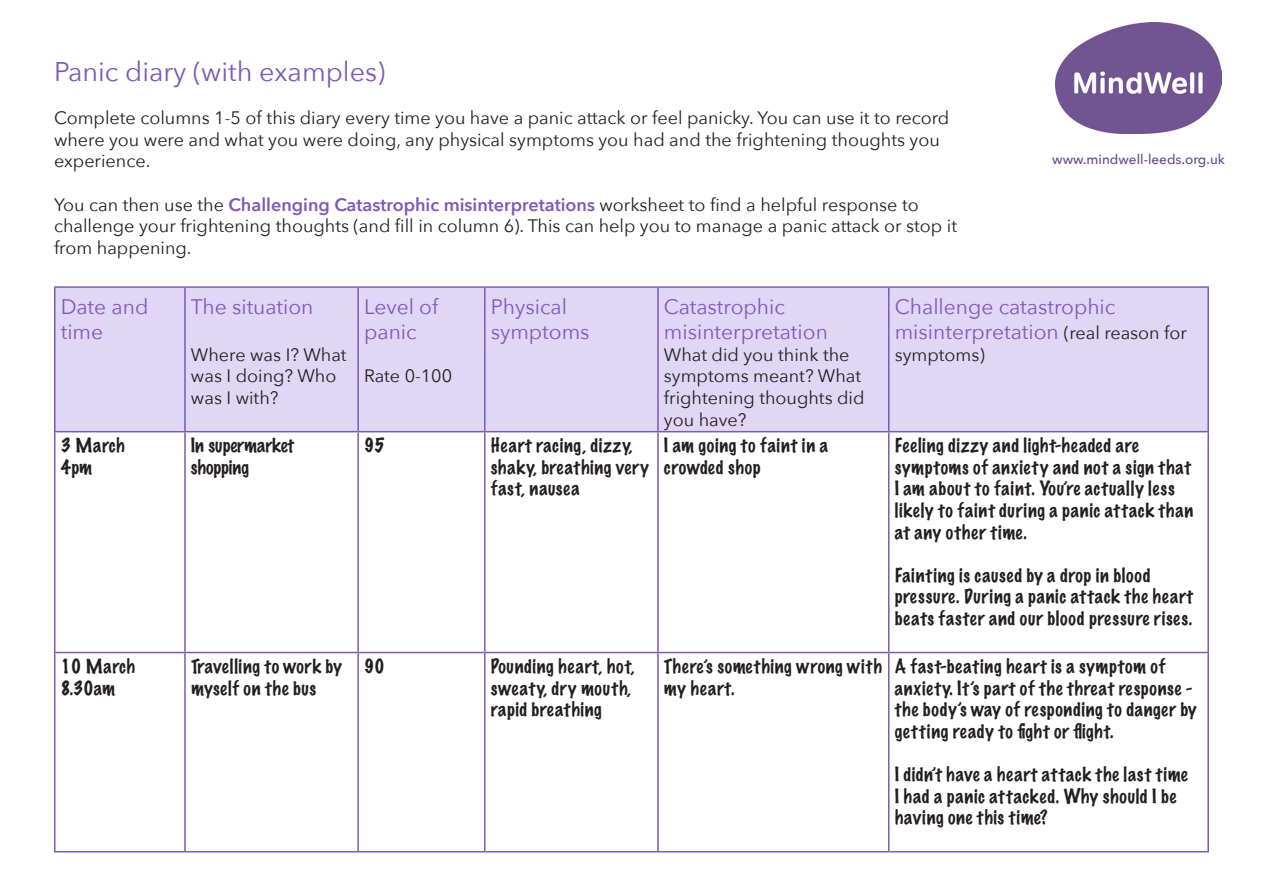
<style>
.page{position:relative;width:1263px;height:893px;background:#fff}
.page>*{position:absolute;margin:0;border:0;box-sizing:border-box;transform-origin:0 0}
.t1{font:27px "Avenir Next";color:#7d59b8}
.t2{font:21px/25.2px "Avenir Next";color:#7d59b8}
.t3{font:21px/25.2px "Avenir Next";color:#7e59b8}
.t4{font:100 18px/21.6px "Marker Felt";letter-spacing:.04em;color:#231f20}
.t5{font:18px/21.6px "Avenir Next";color:#231f20}
.t6{font:100 18px/21.6px "Marker Felt";color:#231f20}
.t7{font:500 13.5px "Avenir Next";color:#644e8e}
.s1{font-weight:600;color:#7d59b8}
.s2{font-size:18px;color:#231f20}
</style>
<div class="page">
<img style="left:1055px;top:23px;width:167px;height:110px">
<div style="left:56px;top:288px;width:1151px;height:143px;background:#e0d6f5"></div>
<hr style="left:54px;top:286px;width:131px;height:2px;background:#7d59b8">
<hr style="left:54px;top:288px;width:2px;height:143px;background:#7d59b8">
<hr style="left:185px;top:286px;width:173px;height:2px;background:#7d59b8">
<hr style="left:184px;top:288px;width:2px;height:143px;background:#7d59b8">
<hr style="left:358px;top:286px;width:127px;height:2px;background:#7d59b8">
<hr style="left:357px;top:288px;width:2px;height:143px;background:#7d59b8">
<hr style="left:485px;top:286px;width:173px;height:2px;background:#7d59b8">
<hr style="left:484px;top:288px;width:1px;height:143px;background:#7d59b8">
<hr style="left:658px;top:286px;width:231px;height:2px;background:#7d59b8">
<hr style="left:657px;top:288px;width:2px;height:143px;background:#7d59b8">
<hr style="left:889px;top:286px;width:320px;height:2px;background:#7d59b8">
<hr style="left:888px;top:288px;width:1px;height:143px;background:#7d59b8">
<hr style="left:1207px;top:288px;width:2px;height:143px;background:#7d59b8">
<hr style="left:54px;top:431px;width:131px;height:1px;background:#7d59b8">
<hr style="left:54px;top:432px;width:2px;height:220px;background:#7d59b8">
<hr style="left:185px;top:431px;width:173px;height:1px;background:#7d59b8">
<hr style="left:184px;top:432px;width:2px;height:220px;background:#7d59b8">
<hr style="left:358px;top:431px;width:127px;height:1px;background:#7d59b8">
<hr style="left:357px;top:432px;width:2px;height:220px;background:#7d59b8">
<hr style="left:485px;top:431px;width:173px;height:1px;background:#7d59b8">
<hr style="left:484px;top:432px;width:1px;height:220px;background:#7d59b8">
<hr style="left:658px;top:431px;width:231px;height:1px;background:#7d59b8">
<hr style="left:657px;top:432px;width:2px;height:220px;background:#7d59b8">
<hr style="left:889px;top:431px;width:320px;height:1px;background:#7d59b8">
<hr style="left:888px;top:432px;width:1px;height:220px;background:#7d59b8">
<hr style="left:1207px;top:432px;width:2px;height:220px;background:#7d59b8">
<hr style="left:54px;top:652px;width:131px;height:1px;background:#7d59b8">
<hr style="left:54px;top:653px;width:2px;height:198px;background:#7d59b8">
<hr style="left:185px;top:652px;width:173px;height:1px;background:#7d59b8">
<hr style="left:184px;top:653px;width:2px;height:198px;background:#7d59b8">
<hr style="left:358px;top:652px;width:127px;height:1px;background:#7d59b8">
<hr style="left:357px;top:653px;width:2px;height:198px;background:#7d59b8">
<hr style="left:485px;top:652px;width:173px;height:1px;background:#7d59b8">
<hr style="left:484px;top:653px;width:1px;height:198px;background:#7d59b8">
<hr style="left:658px;top:652px;width:231px;height:1px;background:#7d59b8">
<hr style="left:657px;top:653px;width:2px;height:198px;background:#7d59b8">
<hr style="left:889px;top:652px;width:320px;height:1px;background:#7d59b8">
<hr style="left:888px;top:653px;width:1px;height:198px;background:#7d59b8">
<hr style="left:1207px;top:653px;width:2px;height:198px;background:#7d59b8">
<hr style="left:54px;top:851px;width:131px;height:1px;background:#7d59b8">
<hr style="left:185px;top:851px;width:173px;height:1px;background:#7d59b8">
<hr style="left:358px;top:851px;width:127px;height:1px;background:#7d59b8">
<hr style="left:485px;top:851px;width:173px;height:1px;background:#7d59b8">
<hr style="left:658px;top:851px;width:231px;height:1px;background:#7d59b8">
<hr style="left:889px;top:851px;width:320px;height:1px;background:#7d59b8">
<p class="t1" style="left:54px;top:49px;width:333px">Panic diary (with examples)</p>
<p class="t5" style="left:54px;top:106px;width:897px">Complete columns 1-5 of this diary every time you have a panic attack or feel panicky. You can use it to record where you were and what you were doing, any physical symptoms you had and the frightening thoughts you experience.</p>
<p class="t5" style="left:54px;top:193px;width:904px">You can then use the <span class="s1">Challenging Catastrophic misinterpretations</span> worksheet to find a helpful response to challenge your frightening thoughts (and fill in column 6). This can help you to manage a panic attack or stop it from happening.</p>
<p class="t7" style="left:1052px;top:148px;width:174px">www.mindwell-leeds.org.uk</p>
<p class="t2" style="left:61px;top:293px;width:89px">Date and time</p>
<p class="t2" style="left:191px;top:293px;width:124px">The situation</p>
<p class="t5" style="left:191px;top:343px;width:157px">Where was I? What was I doing? Who was I with?</p>
<p class="t2" style="left:364px;top:293px;width:76px">Level of panic</p>
<p class="t5" style="left:364px;top:365px;width:90px">Rate 0-100</p>
<p class="t2" style="left:491px;top:293px;width:100px">Physical symptoms</p>
<p class="t3" style="left:664px;top:293px;width:165px">Catastrophic misinterpretation</p>
<p class="t5" style="left:664px;top:343px;width:202px">What did you think the symptoms meant? What frightening thoughts did you have?</p>
<p class="t2" style="left:895px;top:293px;width:294px">Challenge catastrophic misinterpretation <span class="s2">(real reason for</span></p>
<p class="t5" style="left:895px;top:343px;width:92px">symptoms)</p>
<p class="t4" style="left:61px;top:434px;width:66px">3 March</p>
<p class="t4" style="left:61px;top:456px;width:33px">4pm</p>
<p class="t4" style="left:61px;top:655px;width:76px">10 March</p>
<p class="t4" style="left:61px;top:677px;width:56px">8.30am</p>
<p class="t6" style="left:191px;top:434px;width:105px">In supermarket shopping</p>
<p class="t4" style="left:364px;top:434px;width:22px">95</p>
<p class="t4" style="left:491px;top:434px;width:160px">Heart racing, dizzy, shaky, breathing very fast, nausea</p>
<p class="t4" style="left:664px;top:434px;width:166px">I am going to faint in a crowded shop</p>
<p class="t4" style="left:895px;top:434px;width:300px">Feeling dizzy and light-headed are symptoms of anxiety and not a sign that I am about to faint. You’re actually less likely to faint during a panic attack than at any other time.</p>
<p class="t4" style="left:895px;top:564px;width:300px">Fainting is caused by a drop in blood pressure. During a panic attack the heart beats faster and our blood pressure rises.</p>
<p class="t4" style="left:191px;top:655px;width:152px">Travelling to work by myself on the bus</p>
<p class="t4" style="left:364px;top:655px;width:22px">90</p>
<p class="t4" style="left:491px;top:655px;width:145px">Pounding heart, hot, sweaty, dry mouth, rapid breathing</p>
<p class="t4" style="left:664px;top:655px;width:219px">There’s something wrong with my heart.</p>
<p class="t4" style="left:895px;top:655px;width:303px">A fast-beating heart is a symptom of anxiety. It’s part of the threat response - the body’s way of responding to danger by getting ready to fight or flight.</p>
<p class="t4" style="left:895px;top:763px;width:294px">I didn’t have a heart attack the last time<br>I had a panic attacked. Why should I be having one this time?</p>
</div>
